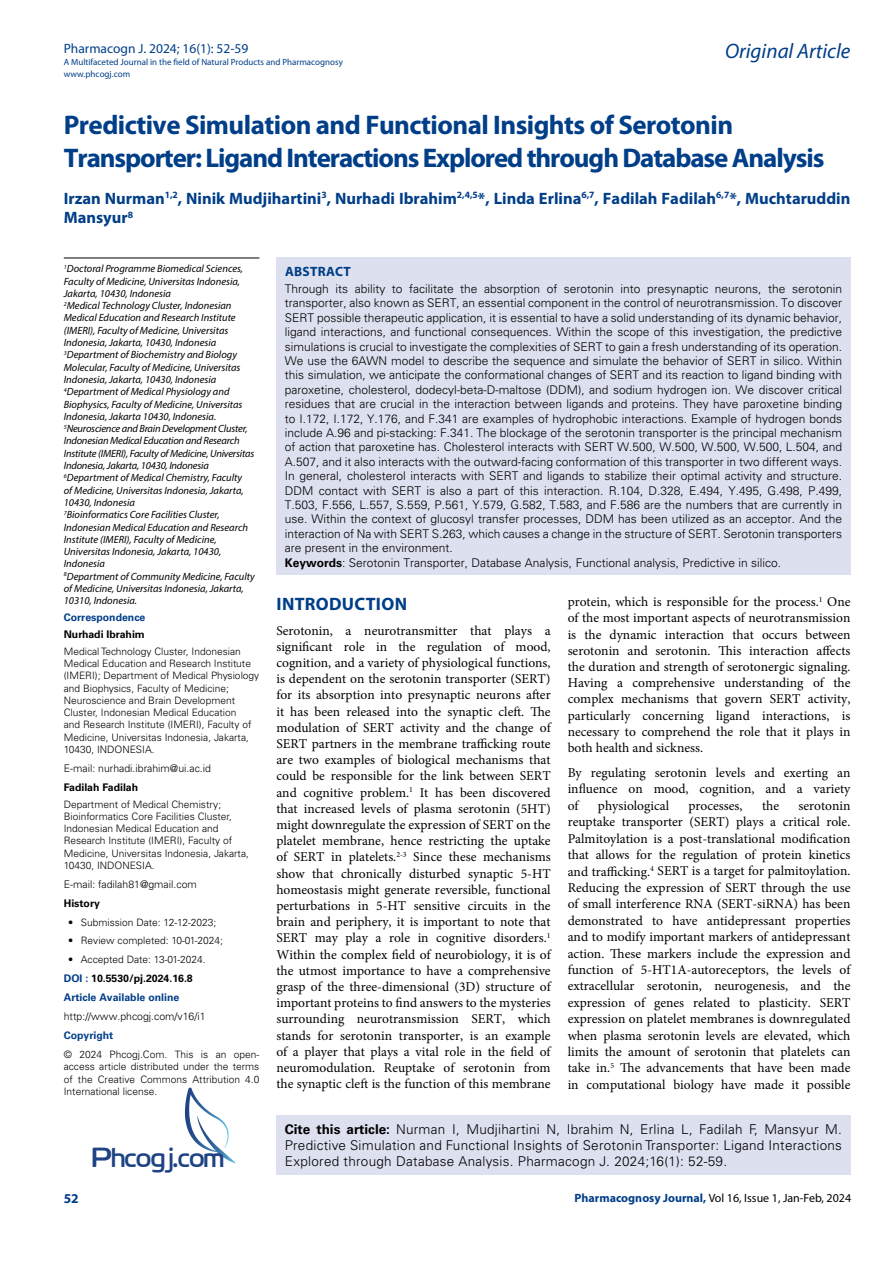
<style>
.page{position:relative;width:893px;height:1263px;background:#fff}
.page>*{position:absolute;margin:0;border:0;box-sizing:border-box;transform-origin:0 0}
.t1{font:27.6px "Cloud World";color:#1e4384}
.t2{font:700 27px/33px "Myriad Pro";letter-spacing:-.04em;color:#003e88}
.t3{font:italic 21px "Myriad Pro";color:#003e88}
.t4{font:700 18px "Myriad Pro";letter-spacing:.015em;color:#003e88}
.t5{font:700 16.5px/19.5px "Myriad Pro";color:#003e88}
.t6{font:13.5px/16.2px "Minion Pro";color:#000;text-align:justify}
.t7{font:300 13.5px/16.2px "Univers LT Std";letter-spacing:.02em;color:#000}
.t8{font:13.5px "Myriad Pro";color:#003e88}
.t9{font:700 13.5px "Myriad Pro";letter-spacing:.02em;color:#003e88}
.t10{font:300 12px/14.4px "Univers LT Std";color:#000}
.t11{font:12px "Myriad Pro";color:#000}
.t12{font:italic 10.5px/12.3px "Myriad Pro";color:#000}
.t13{font:300 10.5px "Univers LT Std";color:#000}
.t14{font:700 10.5px/18.9px "Univers LT Std";color:#003e88}
.t15{font:700 10.5px "Univers LT Std";color:#000}
.t16{font:300 10.2px/12.3px "Univers LT Std";color:#000}
.t17{font:9px/12px "Myriad Pro";color:#003e88}
.s1{color:#000}
.s2{font-weight:700}
.s3{font-weight:700;color:#003e88}
</style>
<div class="page">
<div style="left:276px;top:1115px;width:574px;height:60px;background:#dde0ef"></div>
<svg style="left:185px;top:1087px;width:51px;height:76px"></svg>
<div style="left:276px;top:258px;width:575px;height:317px;background:#dde0ef"></div>
<hr style="left:64px;top:258px;width:195px;height:1px;background:#000">
<p class="t8" style="left:64px;top:40px;width:186px">Pharmacogn J. 2024; 16(1): 52-59</p>
<p class="t17" style="left:64px;top:55px;width:281px">A Multifaceted Journal in the field of Natural Products and Pharmacognosy www.phcogj.com</p>
<h3 class="t3" style="left:725px;top:38px;width:127px">Original Article</h3>
<h2 class="t2" style="left:64px;top:108px;width:762px">Predictive Simulation and Functional Insights of Serotonin<br>Transporter: Ligand Interactions Explored through Database Analysis</h2>
<p class="t5" style="left:64px;top:188px;width:788px">Irzan Nurman<sup>1,2</sup>, Ninik Mudjihartini<sup>3</sup>, Nurhadi Ibrahim<sup>2,4,5</sup>*, Linda Erlina<sup>6,7</sup>, Fadilah Fadilah<sup>6,7</sup>*, Muchtaruddin<br>Mansyur<sup>8</sup></p>
<p class="t12" style="left:64px;top:262px;width:193px"><sup>1</sup>Doctoral Programme Biomedical Sciences, Faculty of Medicine, Universitas Indonesia, Jakarta, 10430, Indonesia<br><sup>2</sup>Medical Technology Cluster, Indonesian Medical Education and Research Institute (IMERI), Faculty of Medicine, Universitas Indonesia, Jakarta, 10430, Indonesia <sup>3</sup>Department of Biochemistry and Biology Molecular, Faculty of Medicine, Universitas Indonesia, Jakarta, 10430, Indonesia <sup>4</sup>Department of Medical Physiology and Biophysics, Faculty of Medicine, Universitas Indonesia, Jakarta 10430, Indonesia.<br><sup>5</sup>Neuroscience and Brain Development Cluster, Indonesian Medical Education and Research Institute (IMERI), Faculty of Medicine, Universitas Indonesia, Jakarta, 10430, Indonesia <sup>6</sup>Department of Medical Chemistry, Faculty<br>of Medicine, Universitas Indonesia, Jakarta, 10430, Indonesia<br><sup>7</sup>Bioinformatics Core Facilities Cluster, Indonesian Medical Education and Research Institute (IMERI), Faculty of Medicine, Universitas Indonesia, Jakarta, 10430, Indonesia<br><sup>8</sup>Department of Community Medicine, Faculty of Medicine, Universitas Indonesia, Jakarta, 10310, Indonesia.</p>
<p class="t14" style="left:64px;top:608px;width:83px">Correspondence</p>
<p class="t15" style="left:64px;top:628px;width:83px">Nurhadi Ibrahim</p>
<p class="t16" style="left:64px;top:645px;width:197px">Medical Technology Cluster, Indonesian Medical Education and Research Institute (IMERI); Department of Medical Physiology and Biophysics, Faculty of Medicine; Neuroscience and Brain Development Cluster, Indonesian Medical Education<br>and Research Institute (IMERI), Faculty of Medicine, Universitas Indonesia, Jakarta, 10430, INDONESIA.</p>
<p class="t13" style="left:64px;top:762px;width:149px">E-mail: nurhadi.ibrahim@ui.ac.id</p>
<p class="t15" style="left:64px;top:781px;width:76px">Fadilah Fadilah</p>
<p class="t16" style="left:64px;top:798px;width:187px">Department of Medical Chemistry; Bioinformatics Core Facilities Cluster, Indonesian Medical Education and Research Institute (IMERI), Faculty of Medicine, Universitas Indonesia, Jakarta, 10430, INDONESIA.</p>
<p class="t13" style="left:64px;top:878px;width:135px">E-mail: fadilah81@gmail.com</p>
<p class="t15" style="left:64px;top:897px;width:38px">History</p>
<p class="t16" style="left:68px;top:916px;width:150px">• Submission Date: 12-12-2023;</p>
<p class="t16" style="left:68px;top:935px;width:157px">• Review completed: 10-01-2024;</p>
<p class="t16" style="left:68px;top:953px;width:139px">• Accepted Date: 13-01-2024.</p>
<p class="t14" style="left:64px;top:969px;width:130px">DOI : <span class="s1">10.5530/pj.2024.16.8<br></span>Article Available online</p>
<p class="t13" style="left:64px;top:1010px;width:143px">http://www.phcogj.com/v16/i1</p>
<p class="t14" style="left:64px;top:1026px;width:51px">Copyright</p>
<p class="t16" style="left:64px;top:1048px;width:197px;text-align:justify">© 2024 Phcogj.Com. This is an open&shy;access article distributed under the terms of the Creative Commons Attribution 4.0<br>International license.</p>
<p class="t9" style="left:285px;top:263px;width:67px">ABSTRACT</p>
<p class="t10" style="left:285px;top:281px;width:559px">Through its ability to facilitate the absorption of serotonin into presynaptic neurons, the serotonin transporter, also known as SERT, an essential component in the control of neurotransmission. To discover SERT possible therapeutic application, it is essential to have a solid understanding of its dynamic behavior, ligand interactions, and functional consequences. Within the scope of this investigation, the predictive simulations is crucial to investigate the complexities of SERT to gain a fresh understanding of its operation.<br>We use the 6AWN model to describe the sequence and simulate the behavior of SERT in silico. Within this simulation, we anticipate the conformational changes of SERT and its reaction to ligand binding with paroxetine, cholesterol, dodecyl-beta-D-maltose (DDM), and sodium hydrogen ion. We discover critical residues that are crucial in the interaction between ligands and proteins. They have paroxetine binding to I.172, I.172, Y.176, and F.341 are examples of hydrophobic interactions. Example of hydrogen bonds include A.96 and pi-stacking: F.341. The blockage of the serotonin transporter is the principal mechanism of action that paroxetine has. Cholesterol interacts with SERT W.500, W.500, W.500, W.500, L.504, and A.507, and it also interacts with the outward-facing conformation of this transporter in two different ways.<br>In general, cholesterol interacts with SERT and ligands to stabilize their optimal activity and structure.<br>DDM contact with SERT is also a part of this interaction. R.104, D.328, E.494, Y.495, G.498, P.499, T.503, F.556, L.557, S.559, P.561, Y.579, G.582, T.583, and F.586 are the numbers that are currently in use. Within the context of glucosyl transfer processes, DDM has been utilized as an acceptor. And the interaction of Na with SERT S.263, which causes a change in the structure of SERT. Serotonin transporters are present in the environment.<br><span class="s2">Keywords</span>: Serotonin Transporter, Database Analysis, Functional analysis, Predictive in silico.</p>
<h3 class="t4" style="left:277px;top:592px;width:132px">INTRODUCTION</h3>
<p class="t6" style="left:276px;top:622px;width:276px">Serotonin, a neurotransmitter that plays a significant role in the regulation of mood, cognition, and a variety of physiological functions, is dependent on the serotonin transporter (SERT) for its absorption into presynaptic neurons after it has been released into the synaptic cleft. The modulation of SERT activity and the change of SERT partners in the membrane trafficking route are two examples of biological mechanisms that could be responsible for the link between SERT and cognitive problem.<sup>1</sup> It has been discovered that increased levels of plasma serotonin (5HT) might downregulate the expression of SERT on the platelet membrane, hence restricting the uptake of SERT in platelets.<sup>2-3</sup> Since these mechanisms show that chronically disturbed synaptic 5-HT homeostasis might generate reversible, functional perturbations in 5-HT sensitive circuits in the brain and periphery, it is important to note that SERT may play a role in cognitive disorders.<sup>1<br></sup>Within the complex field of neurobiology, it is of the utmost importance to have a comprehensive grasp of the three-dimensional (3D) structure of important proteins to find answers to the mysteries surrounding neurotransmission SERT, which stands for serotonin transporter, is an example of a player that plays a vital role in the field of neuromodulation. Reuptake of serotonin from the synaptic cleft is the function of this membrane</p>
<p class="t6" style="left:568px;top:594px;width:284px">protein, which is responsible for the process.<sup>1</sup> One of the most important aspects of neurotransmission is the dynamic interaction that occurs between serotonin and serotonin. This interaction affects the duration and strength of serotonergic signaling.<br>Having a comprehensive understanding of the complex mechanisms that govern SERT activity, particularly concerning ligand interactions, is necessary to comprehend the role that it plays in both health and sickness.</p>
<p class="t6" style="left:568px;top:764px;width:284px">By regulating serotonin levels and exerting an influence on mood, cognition, and a variety of</p>
<p class="t6" style="left:598px;top:797px;width:73px">physiological</p>
<p class="t6" style="left:689px;top:797px;width:56px">processes,</p>
<p class="t6" style="left:762px;top:797px;width:19px">the</p>
<p class="t6" style="left:568px;top:797px;width:284px;text-indent:231px">serotonin reuptake transporter (SERT) plays a critical role.<br>Palmitoylation is a post-translational modification that allows for the regulation of protein kinetics and trafficking.<sup>4</sup> SERT is a target for palmitoylation.<br>Reducing the expression of SERT through the use of small interference RNA (SERT-siRNA) has been demonstrated to have antidepressant properties and to modify important markers of antidepressant action. These markers include the expression and function of 5-HT1A-autoreceptors, the levels of extracellular serotonin, neurogenesis, and the expression of genes related to plasticity. SERT expression on platelet membranes is downregulated when plasma serotonin levels are elevated, which limits the amount of serotonin that platelets can take in.<sup>5</sup> The advancements that have been made in computational biology have made it possible</p>
<p class="t9" style="left:64px;top:1190px;width:16px">52</p>
<p class="t7" style="left:285px;top:1121px;width:559px"><span class="s2">Cite this article:</span> Nurman I, Mudjihartini N, Ibrahim N, Erlina L, Fadilah F, Mansyur M.<br>Predictive Simulation and Functional Insights of Serotonin Transporter: Ligand Interactions</p>
<h1 class="t1" style="left:92px;top:1136px;width:134px">Phcogj.com</h1>
<p class="t7" style="left:285px;top:1153px;width:444px">Explored through Database Analysis. Pharmacogn J. 2024;16(1): 52-59.</p>
<p class="t11" style="left:574px;top:1190px;width:278px"><span class="s3">Pharmacognosy Journal,</span> Vol 16, Issue 1, Jan-Feb, 2024</p>
</div>
